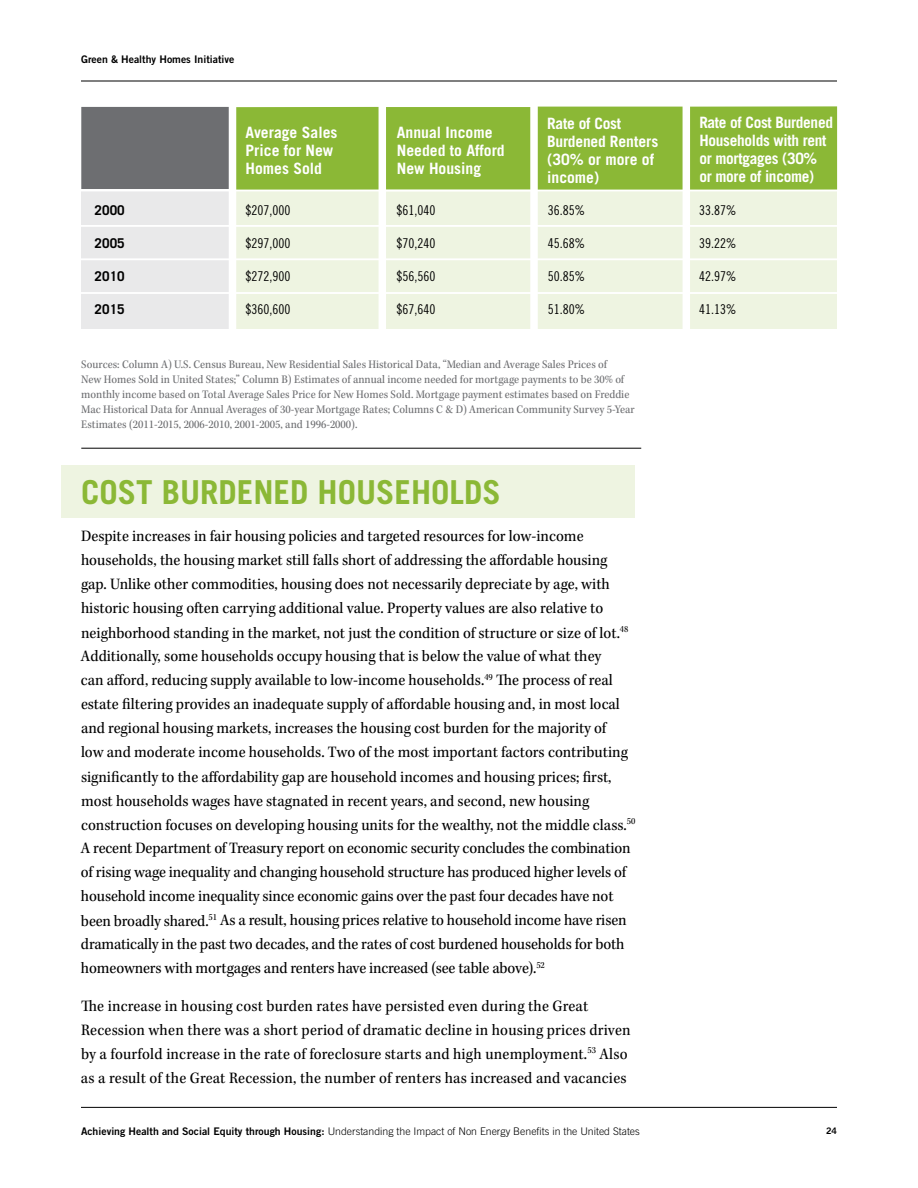
<style>
.page{position:relative;width:918px;height:1188px;background:#fff}
.page>*{position:absolute;margin:0;border:0;box-sizing:border-box;transform-origin:0 0}
.t1{font:700 33px "Trade Gothic";color:#8bb836}
.t2{font:16.5px/24px "Kepler Std Scn";color:#000}
.t3{font:700 15.6px/18px "Trade Gothic";color:#fff}
.t4{font:700 15.6px/18px "Trade Gothic";letter-spacing:-.02em;color:#fff}
.t5{font:13.5px "Trade Gothic Cond Eighteen";color:#000}
.t6{font:700 13.5px "Trade Gothic";color:#000}
.t7{font:12px/15px "Kepler Std Scn";color:#6d6e71}
.t8{font:300 10.5px "Trade Gothic";color:#000}
.t9{font:10.5px "Trade Gothic Bold Two";color:#000}
.t10{font:9px "Trade Gothic Bold Two";color:#000}
.s1{font-family:"Trade Gothic Bold Two";font-weight:400}
</style>
<div class="page">
<hr style="left:81px;top:81px;width:756px;height:1px;background:#000">
<hr style="left:81px;top:1107px;width:756px;height:1px;background:#000">
<div style="left:61px;top:465px;width:573px;height:53px;background:#eef4e1"></div>
<div style="left:81px;top:191px;width:151px;height:138px;background:#e9e9ea"></div>
<div style="left:232px;top:191px;width:151px;height:138px;background:#eef4e1"></div>
<div style="left:686px;top:191px;width:151px;height:138px;background:#eef4e1"></div>
<div style="left:383px;top:191px;width:151px;height:138px;background:#eef4e1"></div>
<div style="left:534px;top:191px;width:152px;height:138px;background:#eef4e1"></div>
<svg style="left:81px;top:106px;width:756px;height:93px;background:#90b053"></svg>
<hr style="left:77px;top:190px;width:768px;height:1px;background:#fff">
<hr style="left:77px;top:225px;width:768px;height:2px;background:#fff">
<hr style="left:77px;top:258px;width:768px;height:2px;background:#fff">
<hr style="left:77px;top:292px;width:768px;height:2px;background:#fff">
<hr style="left:81px;top:448px;width:560px;height:1px;background:#000">
<div style="left:229px;top:98px;width:7px;height:236px;background:#fff"></div>
<div style="left:379px;top:98px;width:7px;height:236px;background:#fff"></div>
<div style="left:530px;top:98px;width:8px;height:236px;background:#fff"></div>
<div style="left:683px;top:98px;width:7px;height:236px;background:#fff"></div>
<p class="t9" style="left:81px;top:52px;width:155px">Green &amp; Healthy Homes Initiative</p>
<p class="t6" style="left:95px;top:202px;width:32px">2000</p>
<p class="t6" style="left:95px;top:235px;width:32px">2005</p>
<p class="t6" style="left:95px;top:268px;width:32px">2010</p>
<p class="t6" style="left:95px;top:301px;width:32px">2015</p>
<p class="t3" style="left:246px;top:124px;width:93px">Average Sales<br>Price for New<br>Homes Sold</p>
<p class="t4" style="left:699px;top:113px;width:135px">Rate of Cost Burdened<br>Households with rent or mortgages (30% or more of income)</p>
<p class="t3" style="left:397px;top:124px;width:109px">Annual Income<br>Needed to Afford<br>New Housing</p>
<p class="t3" style="left:547px;top:115px;width:113px">Rate of Cost<br>Burdened Renters (30% or more of income)</p>
<p class="t5" style="left:245px;top:202px;width:46px">$207,000</p>
<p class="t5" style="left:245px;top:235px;width:46px">$297,000</p>
<p class="t5" style="left:245px;top:268px;width:46px">$272,900</p>
<p class="t5" style="left:245px;top:301px;width:46px">$360,600</p>
<p class="t5" style="left:397px;top:202px;width:40px">$61,040</p>
<p class="t5" style="left:397px;top:235px;width:40px">$70,240</p>
<p class="t5" style="left:397px;top:268px;width:40px">$56,560</p>
<p class="t5" style="left:397px;top:301px;width:40px">$67,640</p>
<p class="t5" style="left:548px;top:202px;width:39px">36.85%</p>
<p class="t5" style="left:548px;top:235px;width:39px">45.68%</p>
<p class="t5" style="left:548px;top:268px;width:39px">50.85%</p>
<p class="t5" style="left:548px;top:301px;width:39px">51.80%</p>
<p class="t5" style="left:699px;top:202px;width:39px">33.87%</p>
<p class="t5" style="left:699px;top:235px;width:39px">39.22%</p>
<p class="t5" style="left:699px;top:268px;width:39px">42.97%</p>
<p class="t5" style="left:699px;top:301px;width:39px">41.13%</p>
<p class="t7" style="left:81px;top:357px;width:555px">Sources: Column A) U.S. Census Bureau, New Residential Sales Historical Data, “Median and Average Sales Prices of<br>New Homes Sold in United States;” Column B) Estimates of annual income needed for mortgage payments to be 30% of monthly income based on Total Average Sales Price for New Homes Sold. Mortgage payment estimates based on Freddie Mac Historical Data for Annual Averages of 30-year Mortgage Rates; Columns C &amp; D) American Community Survey 5-Year Estimates (2011-2015, 2006-2010, 2001-2005, and 1996-2000).</p>
<h1 class="t1" style="left:81px;top:472px;width:421px">COST BURDENED HOUSEHOLDS</h1>
<p class="t2" style="left:81px;top:525px;width:556px">Despite increases in fair housing policies and targeted resources for low-income households, the housing market still falls short of addressing the affordable housing gap. Unlike other commodities, housing does not necessarily depreciate by age, with historic housing often carrying additional value. Property values are also relative to neighborhood standing in the market, not just the condition of structure or size of lot.<sup>48<br></sup>Additionally, some households occupy housing that is below the value of what they<br>can afford, reducing supply available to low-income households.<sup>49</sup> The process of real estate filtering provides an inadequate supply of affordable housing and, in most local and regional housing markets, increases the housing cost burden for the majority of<br>low and moderate income households. Two of the most important factors contributing significantly to the affordability gap are household incomes and housing prices; first, most households wages have stagnated in recent years, and second, new housing construction focuses on developing housing units for the wealthy, not the middle class.<sup>50<br></sup>A recent Department of Treasury report on economic security concludes the combination of rising wage inequality and changing household structure has produced higher levels of household income inequality since economic gains over the past four decades have not been broadly shared.<sup>51</sup> As a result, housing prices relative to household income have risen dramatically in the past two decades, and the rates of cost burdened households for both homeowners with mortgages and renters have increased (see table above).<sup>52</sup></p>
<p class="t2" style="left:81px;top:994px;width:551px">The increase in housing cost burden rates have persisted even during the Great Recession when there was a short period of dramatic decline in housing prices driven by a fourfold increase in the rate of foreclosure starts and high unemployment.<sup>53</sup> Also as a result of the Great Recession, the number of renters has increased and vacancies</p>
<p class="t8" style="left:81px;top:1125px;width:560px"><span class="s1">Achieving Health and Social Equity through Housing:</span> Understanding the Impact of Non Energy Benefits in the United States</p>
<p class="t10" style="left:826px;top:1125px;width:12px">24</p>
</div>
